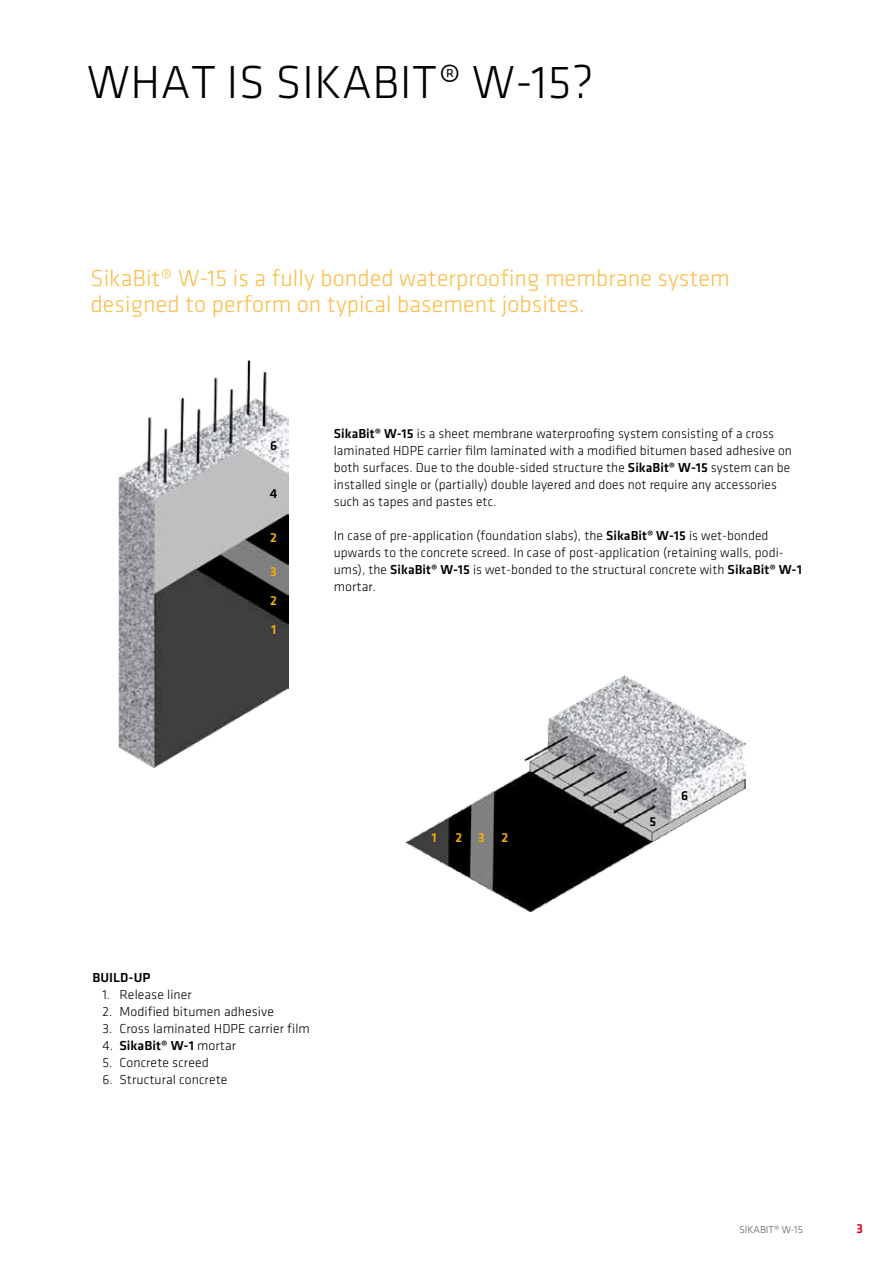
<style>
.page{position:relative;width:893px;height:1263px;background:#fff}
.page>*{position:absolute;margin:0;border:0;box-sizing:border-box;transform-origin:0 0}
.t1{font:300 48px "Klavika";letter-spacing:.01em;color:#000}
.t2{font:300 24px/25.5px "Klavika";letter-spacing:.005em;color:#fabe4c}
.t3{font:300 13.5px/17px "Klavika";letter-spacing:.005em;color:#000}
.t4{font:500 13.5px "Klavika";letter-spacing:.005em;color:#000}
.t5{font:500 13.5px/29.4px "Klavika";color:#f8b000;text-align:justify}
.t6{font:500 13.5px "Klavika";color:#e2001a}
.t7{font:300 10.5px "Klavika";color:#58585a}
.s1{font-weight:500}
.s2{font-weight:300}
</style>
<div class="page">
<img style="left:118px;top:360px;width:170px;height:407px">
<img style="left:405px;top:675px;width:341px;height:236px">
<h1 class="t1" style="left:87px;top:53px;width:508px">WHAT IS SIKABIT® W-15?</h1>
<h2 class="t2" style="left:91px;top:265px;width:641px">SikaBit® W-15 is a fully bonded waterproofing membrane system designed to perform on typical basement jobsites.</h2>
<p class="t4" style="left:270px;top:436px;width:9px">6</p>
<p class="t4" style="left:270px;top:485px;width:9px">4</p>
<p class="t5" style="left:270px;top:523px;width:8px">2</p>
<p class="t5" style="left:270px;top:556px;width:8px">3<br>2<br>1</p>
<p class="t3" style="left:334px;top:425px;width:459px"><span class="s1">SikaBit® W-15</span> is a sheet membrane waterproofing system consisting of a cross laminated HDPE carrier film laminated with a modified bitumen based adhesive on both surfaces. Due to the double-sided structure the <span class="s1">SikaBit® W-15</span> system can be installed single or (partially) double layered and does not require any accessories such as tapes and pastes etc.</p>
<p class="t3" style="left:334px;top:527px;width:470px">In case of pre-application (foundation slabs), the <span class="s1">SikaBit® W-15</span> is wet-bonded upwards to the concrete screed. In case of post-application (retaining walls, podi&shy;ums), the <span class="s1">SikaBit® W-15</span> is wet-bonded to the structural concrete with <span class="s1">SikaBit® W-1 </span>mortar.</p>
<p class="t4" style="left:92px;top:969px;width:60px">BUILD-UP</p>
<p class="t3" style="left:102px;top:986px;width:91px">1. Release liner</p>
<p class="t3" style="left:102px;top:1003px;width:173px">2. Modified bitumen adhesive</p>
<p class="t3" style="left:102px;top:1020px;width:209px">3. Cross laminated HDPE carrier film</p>
<p class="t4" style="left:102px;top:1037px;width:135px"><span class="s2">4.</span> SikaBit® W-1 <span class="s2">mortar</span></p>
<p class="t3" style="left:102px;top:1054px;width:108px">5. Concrete screed</p>
<p class="t3" style="left:102px;top:1071px;width:127px">6. Structural concrete</p>
<p class="t5" style="left:431px;top:822px;width:7px">1</p>
<p class="t5" style="left:456px;top:822px;width:54px">232</p>
<p class="t4" style="left:650px;top:812px;width:8px">5</p>
<p class="t4" style="left:681px;top:787px;width:9px">6</p>
<p class="t7" style="left:739px;top:1223px;width:65px">SIKABIT® W-15</p>
<p class="t6" style="left:857px;top:1219px;width:8px">3</p>
</div>
